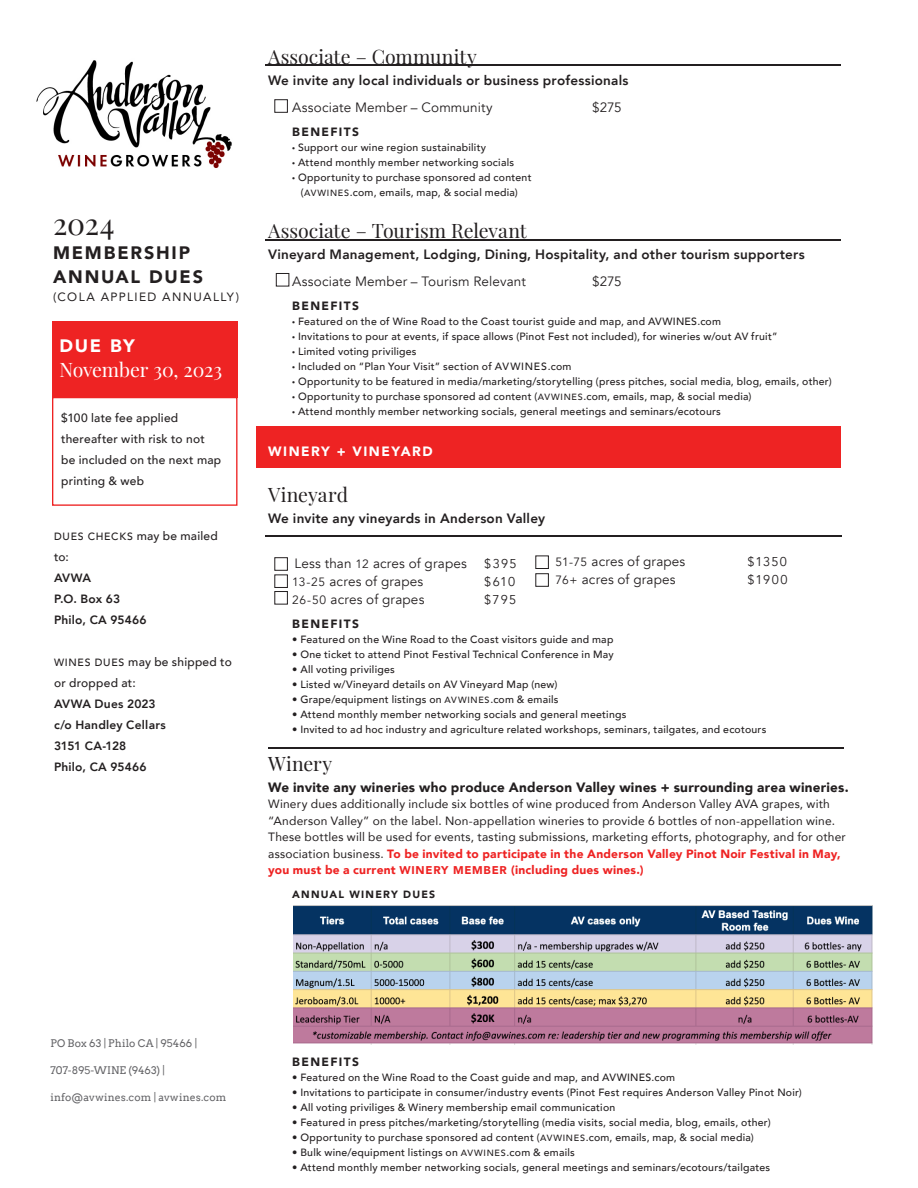
<style>
.page{position:relative;width:918px;height:1188px;background:#fff}
.page>*{position:absolute;margin:0;border:0;box-sizing:border-box;transform-origin:0 0}
.t1{font:30px "Playfair Display";color:#231f20}
.t2{font:19.5px "Playfair Display";color:#231f20}
.t3{font:19.5px "Playfair Display";letter-spacing:-.01em;color:#fff}
.t4{font:900 18px/24px "Avenir";letter-spacing:.1em;color:#231f20}
.t5{font:900 18px "Avenir";color:#fff}
.t6{font:800 13.5px "Avenir";letter-spacing:.015em;color:#231f20}
.t7{font:13.5px "Avenir";letter-spacing:.01em;color:#231f20}
.t8{font:900 13.5px "Avenir";letter-spacing:.015em;color:#231f20}
.t9{font:900 13.5px "Avenir";letter-spacing:.11em;color:#fff}
.t10{font:12.75px "Avenir";letter-spacing:.09em;color:#231f20}
.t11{font:12px/16.5px "Avenir";letter-spacing:.015em;color:#231f20}
.t12{font:500 12px/21px "Avenir";letter-spacing:.02em;color:#231f20}
.t13{font:800 12px/21px "Avenir";letter-spacing:.02em;color:#231f20}
.t14{font:900 12px "Avenir";letter-spacing:.115em;color:#231f20}
.t15{font:12px "Avenir";letter-spacing:.12em;color:#231f20}
.t16{font:800 12px "Avenir";letter-spacing:-.025em;color:#231f20}
.t17{font:500 10.5px "Avenir";letter-spacing:.025em;color:#231f20}
.t18{font:10.5px "Arvo";letter-spacing:.01em;color:#636366}
.t19{font:900 10.5px "Avenir";letter-spacing:.12em;color:#231f20}
.s1{font-weight:500;font-size:10.5px}
.s2{font-weight:500}
.s3{font-size:10.5px}
.s4{font-family:"Myriad Pro";font-weight:400}
.s5{font-size:9px}
.s6{font-size:12px}
.s7{font-weight:900;color:#ee2323}
.s8{font-weight:900;font-size:11.25px;color:#ee2323}
</style>
<div class="page">
<div style="left:256px;top:426px;width:585px;height:42px;background:#ee2323"></div>
<hr style="left:265px;top:65px;width:576px;height:1px;background:#231f20">
<hr style="left:265px;top:239px;width:576px;height:2px;background:#231f20">
<hr style="left:265px;top:535px;width:576px;height:2px;background:#231f20">
<hr style="left:268px;top:747px;width:576px;height:2px;background:#231f20">
<div style="left:52px;top:321px;width:185px;height:77px;background:#ee2323"></div>
<div style="left:52px;top:397px;width:185px;height:109px;border:1px solid #ee2323"></div>
<div style="left:275px;top:591px;width:13px;height:13px;border:1px solid #231f20"></div>
<div style="left:275px;top:575px;width:13px;height:13px;border:1px solid #231f20"></div>
<div style="left:276px;top:273px;width:13px;height:13px;border:1px solid #231f20"></div>
<div style="left:536px;top:556px;width:13px;height:13px;border:1px solid #231f20"></div>
<img style="left:36px;top:60px;width:196px;height:108px">
<img style="left:293px;top:905px;width:580px;height:139px">
<p class="t1" style="left:53px;top:200px;width:63px">2024</p>
<p class="t4" style="left:53px;top:240px;width:151px">MEMBERSHIP<br>ANNUAL DUES</p>
<p class="t15" style="left:53px;top:287px;width:188px">(COLA APPLIED ANNUALLY)</p>
<p class="t5" style="left:59px;top:330px;width:77px">DUE BY</p>
<p class="t3" style="left:59px;top:355px;width:164px">November 30, 2023</p>
<p class="t12" style="left:61px;top:406px;width:162px">$100 late fee applied thereafter with risk to not be included on the next map printing &amp; web</p>
<p class="t13" style="left:54px;top:526px;width:165px"><span class="s1">DUES CHECKS</span> <span class="s2">may be mailed to:<br></span>AVWA<br>P.O. Box 63<br>Philo, CA 95466</p>
<p class="t12" style="left:54px;top:651px;width:179px"><span class="s3">WINES DUES</span> may be shipped to or dropped at:</p>
<p class="t13" style="left:54px;top:694px;width:103px">AVWA Dues 2023</p>
<p class="t13" style="left:54px;top:715px;width:113px">c/o Handley Cellars</p>
<p class="t16" style="left:54px;top:737px;width:74px">3151 CA-128</p>
<p class="t13" style="left:54px;top:757px;width:94px">Philo, CA 95466</p>
<p class="t2" style="left:268px;top:41px;width:210px">Associate – Community</p>
<p class="t6" style="left:268px;top:70px;width:362px">We invite any local individuals or business professionals</p>
<p class="t7" style="left:292px;top:99px;width:202px">Associate Member – Community</p>
<p class="t7" style="left:592px;top:99px;width:31px">$275</p>
<p class="t14" style="left:292px;top:122px;width:68px">BENEFITS</p>
<p class="t17" style="left:292px;top:138px;width:196px"><span class="s4">•</span> Support our wine region sustainability</p>
<p class="t17" style="left:292px;top:153px;width:223px"><span class="s4">•</span> Attend monthly member networking socials</p>
<p class="t17" style="left:292px;top:168px;width:241px"><span class="s4">•</span> Opportunity to purchase sponsored ad content</p>
<p class="t17" style="left:301px;top:183px;width:218px">(<span class="s5">AVWINES</span>.com, emails, map, &amp; social media)</p>
<p class="t2" style="left:268px;top:215px;width:260px">Associate – Tourism Relevant</p>
<p class="t6" style="left:268px;top:244px;width:538px">Vineyard Management, Lodging, Dining, Hospitality, and other tourism supporters</p>
<p class="t7" style="left:292px;top:273px;width:235px">Associate Member – Tourism Relevant</p>
<p class="t7" style="left:592px;top:273px;width:31px">$275</p>
<p class="t14" style="left:292px;top:296px;width:68px">BENEFITS</p>
<p class="t17" style="left:292px;top:312px;width:430px"><span class="s4">•</span> Featured on the of Wine Road to the Coast tourist guide and map, and AVWINES.com</p>
<p class="t17" style="left:292px;top:327px;width:487px"><span class="s4">•</span> Invitations to pour at events, if space allows (Pinot Fest not included), for wineries w/out AV fruit”</p>
<p class="t17" style="left:292px;top:342px;width:126px"><span class="s4">•</span> Limited voting priviliges</p>
<p class="t17" style="left:292px;top:357px;width:281px"><span class="s4">•</span> Included on “Plan Your Visit” section of AVWINES.com</p>
<p class="t17" style="left:292px;top:372px;width:541px"><span class="s4">•</span> Opportunity to be featured in media/marketing/storytelling (press pitches, social media, blog, emails, other)</p>
<p class="t17" style="left:292px;top:387px;width:461px"><span class="s4">•</span> Opportunity to purchase sponsored ad content (<span class="s5">AVWINES</span>.com, emails, map, &amp; social media)</p>
<p class="t17" style="left:292px;top:402px;width:430px"><span class="s4">•</span> Attend monthly member networking socials, general meetings and seminars/ecotours</p>
<p class="t9" style="left:268px;top:439px;width:166px">WINERY + VINEYARD</p>
<p class="t2" style="left:268px;top:479px;width:81px">Vineyard</p>
<p class="t6" style="left:268px;top:508px;width:278px">We invite any vineyards in Anderson Valley</p>
<p class="t7" style="left:294px;top:555px;width:174px">Less than <span class="s6">12</span> acres of grapes</p>
<p class="t10" style="left:484px;top:556px;width:34px">$395</p>
<p class="t7" style="left:292px;top:573px;width:133px"><span class="s6">13-25</span> acres of grapes</p>
<p class="t10" style="left:484px;top:574px;width:33px">$610</p>
<p class="t7" style="left:292px;top:591px;width:134px"><span class="s6">26-50</span> acres of grapes</p>
<p class="t10" style="left:484px;top:592px;width:33px">$795</p>
<p class="t14" style="left:292px;top:614px;width:68px">BENEFITS</p>
<p class="t17" style="left:292px;top:630px;width:323px">• Featured on the Wine Road to the Coast visitors guide and map</p>
<p class="t17" style="left:292px;top:645px;width:323px">• One ticket to attend Pinot Festival Technical Conference in May</p>
<p class="t17" style="left:292px;top:660px;width:104px">• All voting priviliges</p>
<p class="t17" style="left:292px;top:675px;width:267px">• Listed w/Vineyard details on AV Vineyard Map (new)</p>
<p class="t17" style="left:292px;top:690px;width:268px">• Grape/equipment listings on <span class="s5">AVWINES</span>.com &amp; emails</p>
<p class="t17" style="left:292px;top:705px;width:336px">• Attend monthly member networking socials and general meetings</p>
<p class="t17" style="left:292px;top:720px;width:476px">• Invited to ad hoc industry and agriculture related workshops, seminars, tailgates, and ecotours</p>
<p class="t2" style="left:268px;top:748px;width:66px">Winery</p>
<p class="t8" style="left:268px;top:775px;width:582px">We invite any wineries who produce Anderson Valley wines + surrounding area wineries.</p>
<p class="t11" style="left:268px;top:795px;width:579px">Winery dues additionally include six bottles of wine produced from Anderson Valley AVA grapes, with “Anderson Valley” on the label. Non-appellation wineries to provide 6 bottles of non-appellation wine.<br>These bottles will be used for events, tasting submissions, marketing efforts, photography, and for other association business. <span class="s7">To be invited to participate in the Anderson Valley Pinot Noir Festival in May, you must be a current</span> <span class="s8">WINERY MEMBER</span> <span class="s7">(including dues wines.)</span></p>
<p class="t19" style="left:292px;top:885px;width:145px">ANNUAL WINERY DUES</p>
<p class="t7" style="left:556px;top:553px;width:131px"><span class="s6">51-75</span> acres of grapes</p>
<p class="t10" style="left:748px;top:554px;width:41px">$1350</p>
<p class="t7" style="left:556px;top:571px;width:122px"><span class="s6">76+</span> acres of grapes</p>
<p class="t10" style="left:748px;top:572px;width:42px">$1900</p>
<p class="t18" style="left:50px;top:1036px;width:148px">PO Box 63 | Philo CA | 95466 |</p>
<p class="t18" style="left:50px;top:1063px;width:116px">707-895-WINE (9463) |</p>
<p class="t18" style="left:50px;top:1090px;width:177px">info@avwines.com | avwines.com</p>
<p class="t14" style="left:292px;top:1052px;width:68px">BENEFITS</p>
<p class="t17" style="left:292px;top:1068px;width:385px">• Featured on the Wine Road to the Coast guide and map, and AVWINES.com</p>
<p class="t17" style="left:292px;top:1083px;width:511px">• Invitations to participate in consumer/industry events (Pinot Fest requires Anderson Valley Pinot Noir)</p>
<p class="t17" style="left:292px;top:1098px;width:325px">• All voting priviliges &amp; Winery membership email communication</p>
<p class="t17" style="left:292px;top:1113px;width:480px">• Featured in press pitches/marketing/storytelling (media visits, social media, blog, emails, other)</p>
<p class="t17" style="left:292px;top:1128px;width:463px">• Opportunity to purchase sponsored ad content (<span class="s5">AVWINES</span>.com, emails, map, &amp; social media)</p>
<p class="t17" style="left:292px;top:1143px;width:284px">• Bulk wine/equipment listings on <span class="s5">AVWINES</span>.com &amp; emails</p>
<p class="t17" style="left:292px;top:1158px;width:480px">• Attend monthly member networking socials, general meetings and seminars/ecotours/tailgates</p>
</div>
